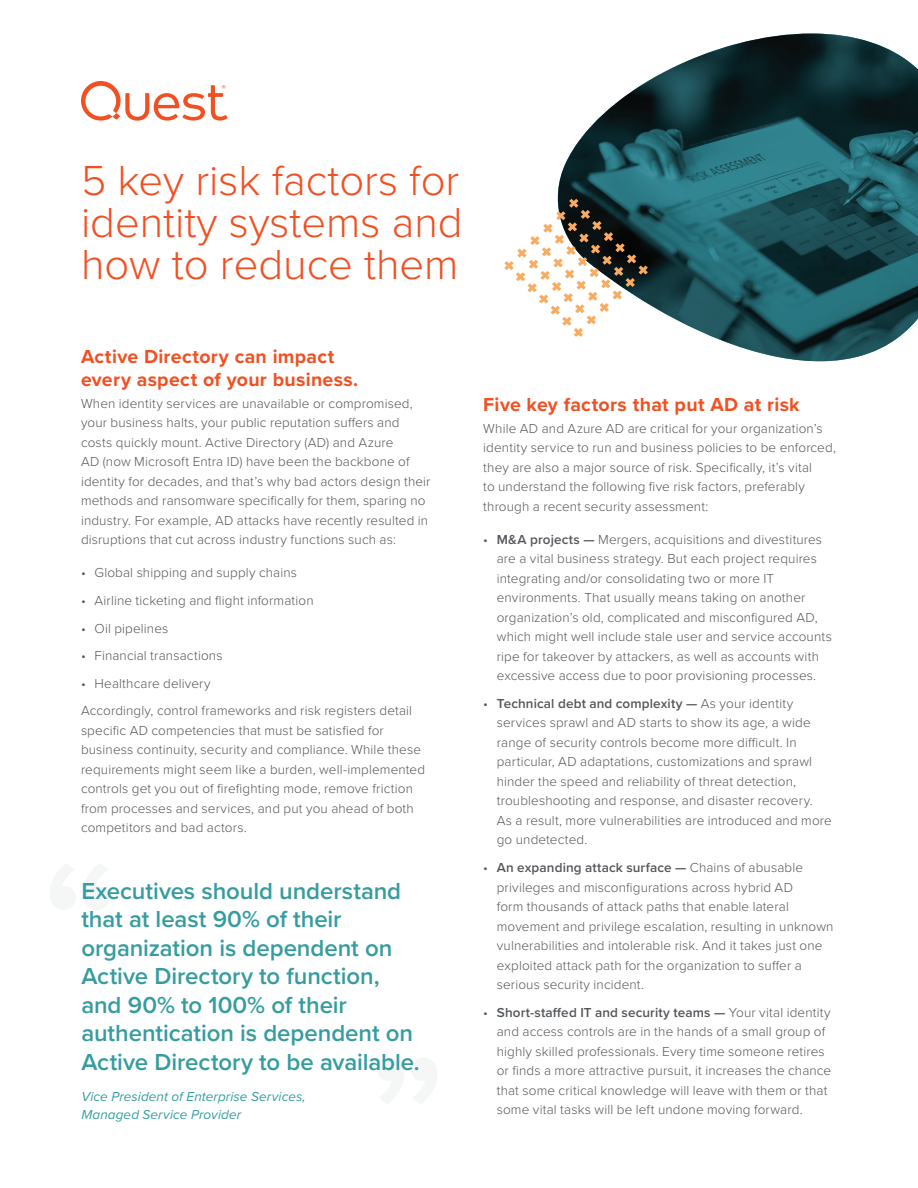
<style>
.page{position:relative;width:918px;height:1188px;background:#fff}
.page>*{position:absolute;margin:0;border:0;box-sizing:border-box;transform-origin:0 0}
.Cover_Headline_orange{font:300 43.5px/42px "Proxima Nova";color:#f15022;text-align:justify}
.Quote-pure_blue{font:600 24px/28.5px "Proxima Nova";letter-spacing:-.005em;color:#369ca0}
.Section_Heading_1{font:700 19.5px/22.5px "Proxima Nova";letter-spacing:.015em;color:#f15022}
.Body{font:300 13.5px/19.5px "Proxima Nova";letter-spacing:.01em;color:#53565a}
.Quote_Author{font:italic 13.5px/18px "Proxima Nova";letter-spacing:.005em;color:#369ca0}
.s1{font-weight:600}
</style>
<div class="page">
<svg style="left:81px;top:81px;width:147px;height:40px"></svg>
<img style="left:557px;top:34px;width:361px;height:328px">
<svg style="left:504px;top:199px;width:144px;height:138px"></svg>
<p class="Cover_Headline_orange" style="left:81px;top:157px;width:383px">5 key risk factors for identity systems and how to reduce them</p>
<p class="Section_Heading_1" style="left:81px;top:345px;width:279px">Active Directory can impact every aspect of your business.</p>
<p class="Body" style="left:81px;top:393px;width:351px">When identity services are unavailable or compromised, your business halts, your public reputation suffers and costs quickly mount. Active Directory (AD) and Azure<br>AD (now Microsoft Entra ID) have been the backbone of identity for decades, and that’s why bad actors design their methods and ransomware specifically for them, sparing no industry. For example, AD attacks have recently resulted in disruptions that cut across industry functions such as:</p>
<p class="Body" style="left:81px;top:563px;width:218px">• Global shipping and supply chains</p>
<p class="Body" style="left:81px;top:590px;width:234px">• Airline ticketing and flight information</p>
<p class="Body" style="left:81px;top:618px;width:89px">• Oil pipelines</p>
<p class="Body" style="left:81px;top:645px;width:143px">• Financial transactions</p>
<p class="Body" style="left:81px;top:673px;width:131px">• Healthcare delivery</p>
<p class="Body" style="left:81px;top:701px;width:346px">Accordingly, control frameworks and risk registers detail specific AD competencies that must be satisfied for business continuity, security and compliance. While these requirements might seem like a burden, well-implemented controls get you out of firefighting mode, remove friction from processes and services, and put you ahead of both competitors and bad actors.</p>
<p class="Quote-pure_blue" style="left:81px;top:876px;width:340px">Executives should understand that at least 90% of their organization is dependent on<br>Active Directory to function, and 90% to 100% of their authentication is dependent on<br>Active Directory to be available.</p>
<p class="Quote_Author" style="left:81px;top:1087px;width:226px">Vice President of Enterprise Services,<br>Managed Service Provider</p>
<p class="Section_Heading_1" style="left:483px;top:393px;width:318px">Five key factors that put AD at risk</p>
<p class="Body" style="left:483px;top:418px;width:354px">While AD and Azure AD are critical for your organization’s identity service to run and business policies to be enforced, they are also a major source of risk. Specifically, it’s vital<br>to understand the following five risk factors, preferably through a recent security assessment:</p>
<p class="Body" style="left:497px;top:529px;width:337px;text-indent:-14px">• <span class="s1">M&amp;A projects —</span> Mergers, acquisitions and divestitures are a vital business strategy. But each project requires integrating and/or consolidating two or more IT environments. That usually means taking on another organization’s old, complicated and misconfigured AD, which might well include stale user and service accounts ripe for takeover by attackers, as well as accounts with excessive access due to poor provisioning processes.</p>
<p class="Body" style="left:497px;top:693px;width:337px;text-indent:-14px">• <span class="s1">Technical debt and complexity —</span> As your identity services sprawl and AD starts to show its age, a wide range of security controls become more difficult. In particular, AD adaptations, customizations and sprawl hinder the speed and reliability of threat detection, troubleshooting and response, and disaster recovery.<br>As a result, more vulnerabilities are introduced and more go undetected.</p>
<p class="Body" style="left:497px;top:857px;width:338px;text-indent:-14px">• <span class="s1">An expanding attack surface —</span> Chains of abusable privileges and misconfigurations across hybrid AD<br>form thousands of attack paths that enable lateral movement and privilege escalation, resulting in unknown vulnerabilities and intolerable risk. And it takes just one exploited attack path for the organization to suffer a serious security incident.</p>
<p class="Body" style="left:497px;top:1002px;width:336px;text-indent:-14px">• <span class="s1">Short-staffed IT and security teams —</span> Your vital identity and access controls are in the hands of a small group of highly skilled professionals. Every time someone retires or finds a more attractive pursuit, it increases the chance that some critical knowledge will leave with them or that some vital tasks will be left undone moving forward.</p>
</div>
